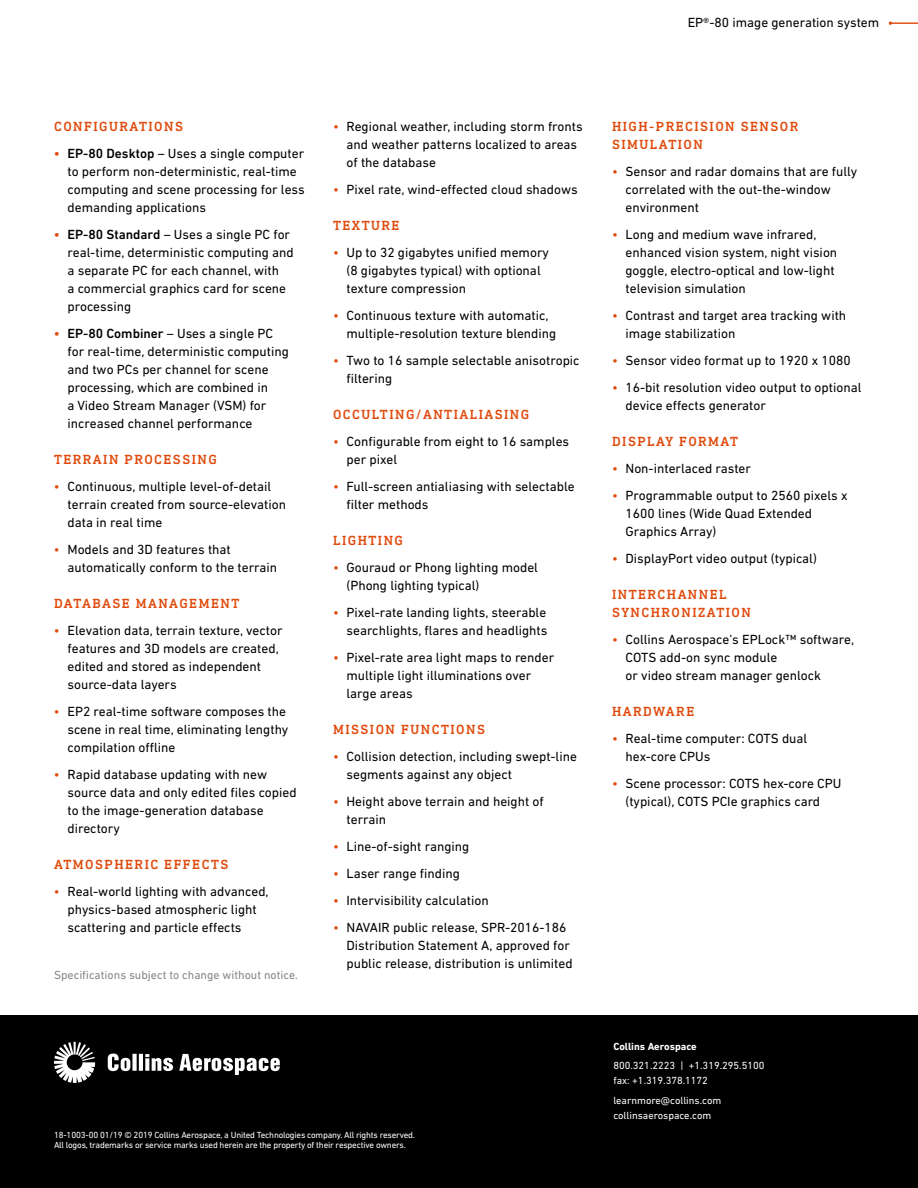
<style>
.page{position:relative;width:918px;height:1188px;background:#fff}
.page>*{position:absolute;margin:0;border:0;box-sizing:border-box;transform-origin:0 0}
.t1{font:13.5px/18px "DIN Next LT Pro";color:#000}
.t2{font:500 13.5px/18px "DIN Next Slab Pro";letter-spacing:.11em;color:#e04b0d}
.t3{font:12px "DIN Next LT Pro";color:#878787}
.t4{font:10.5px/15px "DIN Next LT Pro";color:#fff}
.t5{font:700 10.5px "DIN Next LT Pro";color:#fff}
.t6{font:9px/10.5px "DIN Next LT Pro";letter-spacing:-.02em;color:#fff}
.s1{font-weight:500;color:#e04b0d}
.s2{font-weight:500}
.s3{color:#e04b0d}
</style>
<div class="page">
<div style="left:0;top:1015px;width:918px;height:173px;background:#000"></div>
<svg style="left:54px;top:1042px;width:41px;height:41px"></svg>
<svg style="left:108px;top:1054px;width:172px;height:21px"></svg>
<svg style="left:889px;top:22px;width:29px;height:3px"></svg>
<p class="t1" style="left:688px;top:13px;width:193px">EP®-80 image generation system</p>
<p class="t2" style="left:54px;top:117px;width:130px">CONFIGURATIONS</p>
<p class="t1" style="left:67px;top:144px;width:239px;text-indent:-14px"><span class="s1">•</span> <span class="s2">EP-80 Desktop</span> – Uses a single computer to perform non-deterministic, real-time computing and scene processing for less demanding applications</p>
<p class="t1" style="left:67px;top:225px;width:228px;text-indent:-14px"><span class="s1">•</span> <span class="s2">EP-80 Standard</span> – Uses a single PC for real-time, deterministic computing and a separate PC for each channel, with<br>a commercial graphics card for scene processing</p>
<p class="t1" style="left:67px;top:324px;width:223px;text-indent:-14px"><span class="s1">•</span> <span class="s2">EP-80 Combiner</span> – Uses a single PC for real-time, deterministic computing and two PCs per channel for scene processing, which are combined in<br>a Video Stream Manager (VSM) for increased channel performance</p>
<p class="t2" style="left:54px;top:450px;width:164px">TERRAIN PROCESSING</p>
<p class="t1" style="left:67px;top:477px;width:220px;text-indent:-14px"><span class="s3">•</span> Continuous, multiple level-of-detail terrain created from source-elevation data in real time</p>
<p class="t1" style="left:67px;top:540px;width:211px;text-indent:-14px"><span class="s3">•</span> Models and 3D features that automatically conform to the terrain</p>
<p class="t2" style="left:54px;top:594px;width:187px">DATABASE MANAGEMENT</p>
<p class="t1" style="left:67px;top:621px;width:217px;text-indent:-14px"><span class="s3">•</span> Elevation data, terrain texture, vector features and 3D models are created, edited and stored as independent source-data layers</p>
<p class="t1" style="left:67px;top:702px;width:222px;text-indent:-14px"><span class="s3">•</span> EP2 real-time software composes the scene in real time, eliminating lengthy compilation offline</p>
<p class="t1" style="left:67px;top:765px;width:231px;text-indent:-14px"><span class="s3">•</span> Rapid database updating with new source data and only edited files copied to the image-generation database directory</p>
<p class="t2" style="left:54px;top:855px;width:176px">ATMOSPHERIC EFFECTS</p>
<p class="t1" style="left:67px;top:882px;width:203px;text-indent:-14px"><span class="s3">•</span> Real-world lighting with advanced, physics-based atmospheric light scattering and particle effects</p>
<p class="t3" style="left:54px;top:968px;width:246px">Specifications subject to change without notice.</p>
<p class="t1" style="left:347px;top:117px;width:238px;text-indent:-14px"><span class="s3">•</span> Regional weather, including storm fronts and weather patterns localized to areas of the database</p>
<p class="t1" style="left:333px;top:180px;width:246px"><span class="s3">•</span> Pixel rate, wind-effected cloud shadows</p>
<p class="t2" style="left:333px;top:216px;width:68px">TEXTURE</p>
<p class="t1" style="left:347px;top:243px;width:204px;text-indent:-14px"><span class="s3">•</span> Up to 32 gigabytes unified memory (8 gigabytes typical) with optional texture compression</p>
<p class="t1" style="left:347px;top:306px;width:211px;text-indent:-14px"><span class="s3">•</span> Continuous texture with automatic, multiple-resolution texture blending</p>
<p class="t1" style="left:347px;top:351px;width:235px;text-indent:-14px"><span class="s3">•</span> Two to 16 sample selectable anisotropic filtering</p>
<p class="t2" style="left:333px;top:405px;width:198px">OCCULTING/ANTIALIASING</p>
<p class="t1" style="left:347px;top:432px;width:224px;text-indent:-14px"><span class="s3">•</span> Configurable from eight to 16 samples per pixel</p>
<p class="t1" style="left:347px;top:477px;width:230px;text-indent:-14px"><span class="s3">•</span> Full-screen antialiasing with selectable filter methods</p>
<p class="t2" style="left:333px;top:531px;width:71px">LIGHTING</p>
<p class="t1" style="left:347px;top:558px;width:193px;text-indent:-14px"><span class="s3">•</span> Gouraud or Phong lighting model (Phong lighting typical)</p>
<p class="t1" style="left:333px;top:603px;width:216px;text-align:right"><span class="s3">•</span> Pixel-rate landing lights, steerable searchlights, flares and headlights</p>
<p class="t1" style="left:347px;top:648px;width:209px;text-indent:-14px"><span class="s3">•</span> Pixel-rate area light maps to render multiple light illuminations over large areas</p>
<p class="t2" style="left:333px;top:720px;width:153px">MISSION FUNCTIONS</p>
<p class="t1" style="left:347px;top:747px;width:232px;text-indent:-14px"><span class="s3">•</span> Collision detection, including swept-line segments against any object</p>
<p class="t1" style="left:347px;top:792px;width:199px;text-indent:-14px"><span class="s3">•</span> Height above terrain and height of terrain</p>
<p class="t1" style="left:333px;top:837px;width:138px"><span class="s3">•</span> Line-of-sight ranging</p>
<p class="t1" style="left:333px;top:864px;width:129px"><span class="s3">•</span> Laser range finding</p>
<p class="t1" style="left:333px;top:891px;width:157px"><span class="s3">•</span> Intervisibility calculation</p>
<p class="t1" style="left:347px;top:918px;width:228px;text-indent:-14px"><span class="s3">•</span> NAVAIR public release, SPR-2016-186<br>Distribution Statement A, approved for public release, distribution is unlimited</p>
<p class="t6" style="left:54px;top:1129px;width:362px">18-1003-00 01/19 © 2019 Collins Aerospace, a United Technologies company. All rights reserved.<br>All logos, trademarks or service marks used herein are the property of their respective owners.</p>
<p class="t2" style="left:612px;top:117px;width:188px">HIGH-PRECISION SENSOR<br>SIMULATION</p>
<p class="t1" style="left:626px;top:162px;width:233px;text-indent:-14px"><span class="s3">•</span> Sensor and radar domains that are fully correlated with the out-the-window environment</p>
<p class="t1" style="left:626px;top:225px;width:213px;text-indent:-14px"><span class="s3">•</span> Long and medium wave infrared, enhanced vision system, night vision goggle, electro-optical and low-light television simulation</p>
<p class="t1" style="left:626px;top:306px;width:222px;text-indent:-14px"><span class="s3">•</span> Contrast and target area tracking with image stabilization</p>
<p class="t1" style="left:612px;top:351px;width:240px"><span class="s3">•</span> Sensor video format up to 1920 x 1080</p>
<p class="t1" style="left:626px;top:378px;width:237px;text-indent:-14px"><span class="s3">•</span> 16-bit resolution video output to optional device effects generator</p>
<p class="t2" style="left:612px;top:432px;width:127px">DISPLAY FORMAT</p>
<p class="t1" style="left:612px;top:459px;width:141px"><span class="s3">•</span> Non-interlaced raster</p>
<p class="t1" style="left:626px;top:486px;width:224px;text-indent:-14px"><span class="s3">•</span> Programmable output to 2560 pixels x<br>1600 lines (Wide Quad Extended<br>Graphics Array)</p>
<p class="t1" style="left:612px;top:549px;width:206px"><span class="s3">•</span> DisplayPort video output (typical)</p>
<p class="t2" style="left:612px;top:585px;width:140px">INTERCHANNEL<br>SYNCHRONIZATION</p>
<p class="t1" style="left:626px;top:630px;width:230px;text-indent:-14px"><span class="s3">•</span> Collins Aerospace’s EPLock™ software,<br>COTS add-on sync module<br>or video stream manager genlock</p>
<p class="t2" style="left:612px;top:702px;width:84px">HARDWARE</p>
<p class="t1" style="left:626px;top:729px;width:183px;text-indent:-14px"><span class="s3">•</span> Real-time computer: COTS dual hex-core CPUs</p>
<p class="t1" style="left:612px;top:774px;width:231px;text-align:center"><span class="s3">•</span> Scene processor: COTS hex-core CPU (typical), COTS PCIe graphics card</p>
<p class="t5" style="left:613px;top:1040px;width:85px">Collins Aerospace</p>
<p class="t4" style="left:613px;top:1058px;width:153px">800.321.2223 | +1.319.295.5100 fax: +1.319.378.1172</p>
<p class="t4" style="left:613px;top:1092px;width:109px">learnmore@collins.com collinsaerospace.com</p>
</div>
